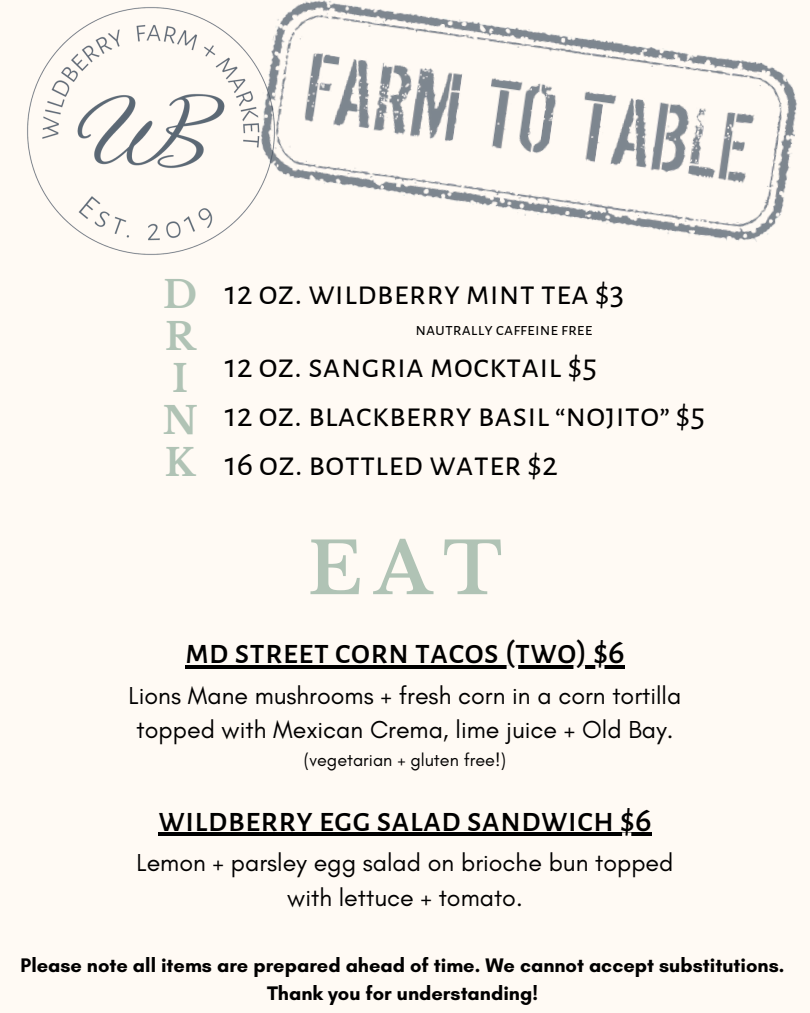
<style>
.page{position:relative;width:810px;height:1013px;background:#fff}
.page>*{position:absolute;margin:0;border:0;box-sizing:border-box;transform-origin:0 0}
.t1{font:700 71px "Libre Baskerville";color:#b0c3b5}
.t2{font:700 37.2px/42px "Libre Baskerville";color:#b0c3b5}
.t3{font:500 35px "Alegreya Sans SC";color:#000}
.t4{font:35px "Alegreya Sans SC";color:#000}
.t5{font:34.9px/48.7px "Alegreya Sans SC";color:#000}
.t6{font:25px/34.5px "Glacial Indifference";color:#000;text-align:center}
.t7{font:700 20px "Glacial Indifference";color:#000}
.t8{font:18px "Glacial Indifference";color:#000}
.t9{font:17.9px "Alegreya Sans SC";color:#000}
</style>
<div class="page">
<div style="left:0;top:0;width:810px;height:1012px;background:#fffaf4"></div>
<img style="left:297px;top:0;width:500px;height:242px">
<img style="left:27px;top:6px;width:270px;height:249px">
<hr style="left:185px;top:665px;width:440px;height:3px;background:#000">
<hr style="left:158px;top:832px;width:155px;height:3px;background:#000">
<hr style="left:313px;top:832px;width:339px;height:3px;background:#000">
<p class="t2" style="left:163px;top:273px;width:36px">D<br>R<br>I<br>N<br>K</p>
<h4 class="t4" style="left:225px;top:276px;width:401px">12 oz. wildberry mint tea $3</h4>
<h4 class="t9" style="left:415px;top:321px;width:179px">nautrally caffeine free</h4>
<h4 class="t5" style="left:225px;top:342px;width:482px">12 oz. sangria mocktail $5<br>12 oz. blackberry basil “nojito” $5<br>16 oz. bottled water $2</h4>
<p class="t1" style="left:308px;top:525px;width:195px">EAT</p>
<p class="t3" style="left:185px;top:635px;width:441px">md street corn tacos (two) $6</p>
<p class="t6" style="left:129px;top:677px;width:554px">Lions Mane mushrooms + fresh corn in a corn tortilla topped with Mexican Crema, lime juice + Old Bay.</p>
<p class="t8" style="left:304px;top:749px;width:204px">(vegetarian + gluten free!)</p>
<p class="t3" style="left:158px;top:802px;width:495px">wildberry egg salad sandwich $6</p>
<h2 class="t6" style="left:136px;top:845px;width:538px">Lemon + parsley egg salad on brioche bun topped</h2>
<h3 class="t6" style="left:287px;top:879px;width:237px">with lettuce + tomato.</h3>
<h1 class="t7" style="left:21px;top:953px;width:765px">Please note all items are prepared ahead of time. We cannot accept substitutions.</h1>
<h4 class="t7" style="left:267px;top:980px;width:272px">Thank you for understanding!</h4>
</div>
